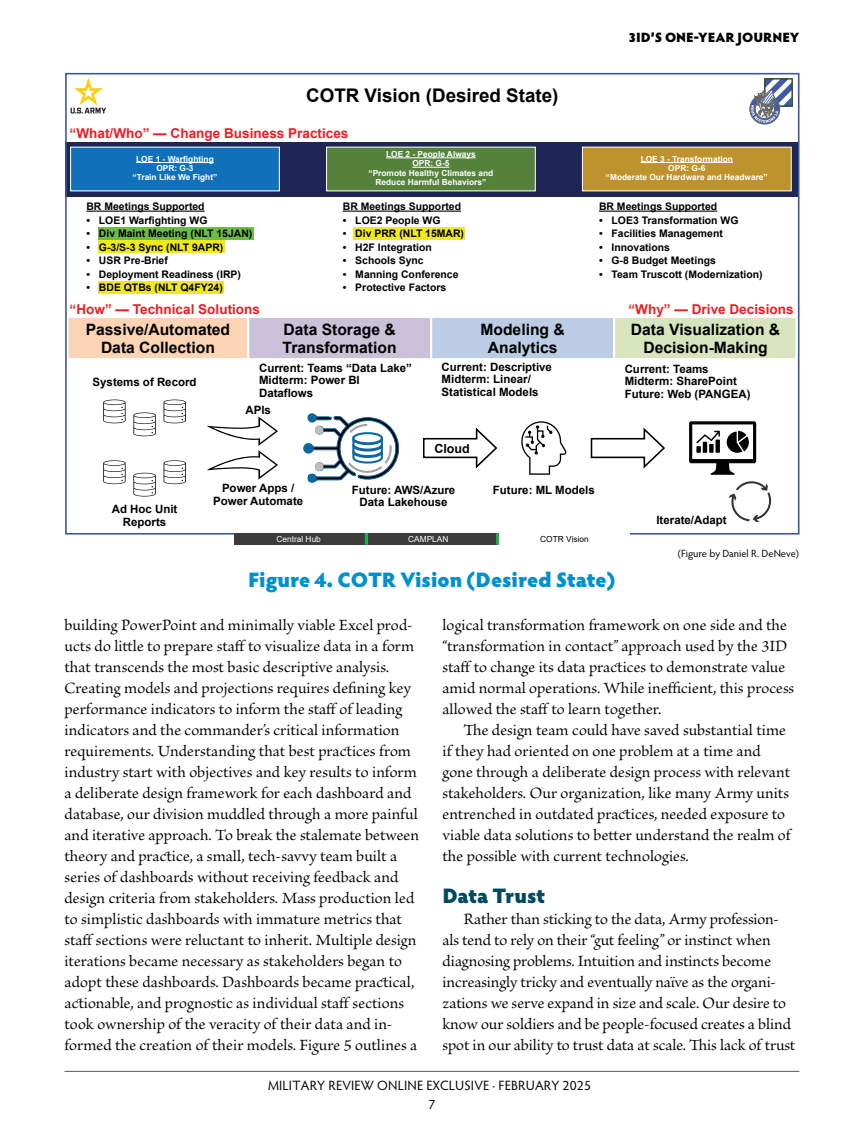
<style>
.page{position:relative;width:864px;height:1134px;background:#fff}
.page>*{position:absolute;margin:0;border:0;box-sizing:border-box;transform-origin:0 0}
.figure-table-title{font:900 21px "Hypatia Sans Pro";letter-spacing:-.01em;color:#0090ce}
.subhead__H3{font:900 21px "Hypatia Sans Pro";letter-spacing:-.015em;color:#004a5d}
.t1{font:700 18.75px "Arial";color:#000}
.body{font:16.5px/21px "Brioso Pro";color:#000}
.t2{font:700 15.6px/18.8px "Arial";color:#000;text-align:center}
.t3{font:700 13.5px "Arial";color:#ed1d24}
.t4{font:13.5px/19.5px "Hypatia Sans Pro";letter-spacing:.01em;color:#000;text-align:center}
.t5{font:900 13.5px "Hypatia Sans Pro";color:#000}
.t6{font:700 12.45px "Arial";color:#000}
.t7{font:700 11.55px/12.5px "Arial";color:#000;text-align:center}
.t8{font:700 10.5px "Arial";color:#000}
.t9{font:10.5px "Hypatia Sans Pro";color:#000}
.t10{font:700 8.4px/9.4px "Arial";color:#fff;text-align:center}
.t11{font:8.4px "Arial";color:#fff}
.t12{font:8.4px "Arial";color:#000}
</style>
<div class="page">
<hr style="left:65px;top:1071px;width:734px;height:1px;background:#58595b">
<svg style="left:65px;top:142px;width:733px;height:54px;background:#282f5d"></svg>
<div style="left:68px;top:317px;width:180px;height:42px;background:#fad4b5"></div>
<div style="left:66px;top:316px;width:184px;height:44px;border:2px solid #fff"></div>
<div style="left:248px;top:317px;width:183px;height:42px;background:#cbc1d9"></div>
<div style="left:247px;top:316px;width:185px;height:44px;border:2px solid #fff"></div>
<div style="left:431px;top:317px;width:183px;height:42px;background:#bacde4"></div>
<div style="left:430px;top:316px;width:185px;height:44px;border:2px solid #fff"></div>
<div style="left:614px;top:317px;width:182px;height:42px;background:#d7e4be"></div>
<div style="left:613px;top:316px;width:184px;height:44px;border:2px solid #fff"></div>
<svg style="left:521px;top:421px;width:46px;height:54px"></svg>
<svg style="left:304px;top:413px;width:96px;height:69px"></svg>
<svg style="left:689px;top:421px;width:67px;height:54px"></svg>
<svg style="left:71px;top:78px;width:35px;height:35px"></svg>
<svg style="left:750px;top:78px;width:43px;height:46px"></svg>
<svg style="left:590px;top:427px;width:75px;height:42px"></svg>
<svg style="left:164px;top:460px;width:22px;height:24px"></svg>
<svg style="left:133px;top:473px;width:23px;height:24px"></svg>
<svg style="left:103px;top:460px;width:23px;height:24px"></svg>
<svg style="left:164px;top:400px;width:22px;height:23px"></svg>
<svg style="left:133px;top:412px;width:23px;height:24px"></svg>
<svg style="left:103px;top:400px;width:23px;height:23px"></svg>
<svg style="left:207px;top:416px;width:71px;height:64px"></svg>
<div style="left:327px;top:147px;width:208px;height:44px;background:#55823b"></div>
<div style="left:582px;top:147px;width:209px;height:44px;background:#be922d"></div>
<div style="left:234px;top:533px;width:132px;height:12px;background:#3b3b3a"></div>
<div style="left:366px;top:533px;width:132px;height:12px;background:#3b3b3a"></div>
<svg style="left:496px;top:533px;width:3px;height:12px"></svg>
<svg style="left:365px;top:533px;width:3px;height:12px"></svg>
<div style="left:98px;top:281px;width:125px;height:13px;background:#f1ea19"></div>
<div style="left:98px;top:240px;width:127px;height:13px;background:#f1ea19"></div>
<div style="left:354px;top:227px;width:111px;height:13px;background:#f1ea19"></div>
<div style="left:98px;top:227px;width:155px;height:13px;background:#6bbd45"></div>
<div style="left:71px;top:147px;width:208px;height:44px;background:#1071ba"></div>
<svg style="left:729px;top:481px;width:42px;height:41px"></svg>
<hr style="left:136px;top:162px;width:78px;height:1px;background:#fff">
<hr style="left:86px;top:211px;width:119px;height:1px;background:#000">
<svg style="left:423px;top:427px;width:75px;height:42px"></svg>
<hr style="left:599px;top:211px;width:118px;height:1px;background:#000">
<hr style="left:343px;top:211px;width:118px;height:1px;background:#000">
<hr style="left:386px;top:157px;width:90px;height:1px;background:#fff">
<hr style="left:412px;top:167px;width:37px;height:1px;background:#fff">
<hr style="left:641px;top:162px;width:92px;height:1px;background:#fff">
<p class="t1" style="left:306px;top:82px;width:254px">COTR Vision (Desired State)</p>
<p class="t3" style="left:70px;top:123px;width:280px">“What/Who” — Change Business Practices</p>
<p class="t5" style="left:629px;top:27px;width:172px">3ID’S ONE-YEAR JOURNEY</p>
<p class="t10" style="left:133px;top:154px;width:86px">LOE 1 - Warfighting<br>OPR: G-3<br>“Train Like We Fight”</p>
<p class="t8" style="left:86px;top:199px;width:120px">BR Meetings Supported</p>
<p class="t8" style="left:86px;top:213px;width:123px">• LOE1 Warfighting WG</p>
<p class="t8" style="left:86px;top:226px;width:167px">• Div Maint Meeting (NLT 15JAN)</p>
<p class="t8" style="left:86px;top:240px;width:138px">• G-3/S-3 Sync (NLT 9APR)</p>
<p class="t8" style="left:86px;top:253px;width:83px">• USR Pre-Brief</p>
<p class="t8" style="left:86px;top:267px;width:156px">• Deployment Readiness (IRP)</p>
<p class="t8" style="left:86px;top:280px;width:138px">• BDE QTBs (NLT Q4FY24)</p>
<p class="t10" style="left:369px;top:149px;width:126px">LOE 2 - People Always<br>OPR: G-5<br>“Promote Healthy Climates and<br>Reduce Harmful Behaviors”</p>
<p class="t10" style="left:606px;top:154px;width:163px">LOE 3 - Transformation<br>OPR: G-6<br>“Moderate Our Hardware and Headware”</p>
<p class="t8" style="left:343px;top:199px;width:120px">BR Meetings Supported</p>
<p class="t8" style="left:343px;top:213px;width:99px">• LOE2 People WG</p>
<p class="t8" style="left:343px;top:226px;width:123px">• Div PRR (NLT 15MAR)</p>
<p class="t8" style="left:343px;top:240px;width:91px">• H2F Integration</p>
<p class="t8" style="left:343px;top:253px;width:82px">• Schools Sync</p>
<p class="t8" style="left:343px;top:267px;width:117px">• Manning Conference</p>
<p class="t8" style="left:343px;top:280px;width:105px">• Protective Factors</p>
<p class="t8" style="left:599px;top:199px;width:120px">BR Meetings Supported</p>
<p class="t8" style="left:599px;top:213px;width:141px">• LOE3 Transformation WG</p>
<p class="t8" style="left:599px;top:226px;width:125px">• Facilities Management</p>
<p class="t8" style="left:599px;top:240px;width:73px">• Innovations</p>
<p class="t8" style="left:599px;top:253px;width:118px">• G-8 Budget Meetings</p>
<p class="t8" style="left:599px;top:267px;width:165px">• Team Truscott (Modernization)</p>
<p class="t3" style="left:70px;top:300px;width:192px">“How” — Technical Solutions</p>
<p class="t3" style="left:629px;top:300px;width:167px">“Why” — Drive Decisions</p>
<p class="t2" style="left:86px;top:320px;width:146px">Passive/Automated<br>Data Collection</p>
<p class="t2" style="left:283px;top:320px;width:115px;text-align:left">Data Storage &amp;<br>Transformation</p>
<p class="t2" style="left:480px;top:320px;width:86px">Modeling &amp;<br>Analytics</p>
<p class="t2" style="left:631px;top:320px;width:151px">Data Visualization &amp;<br>Decision-Making</p>
<p class="t7" style="left:93px;top:376px;width:105px">Systems of Record</p>
<p class="t7" style="left:112px;top:503px;width:67px">Ad Hoc Unit<br>Reports</p>
<p class="t7" style="left:259px;top:361px;width:154px;text-align:left">Current: Teams “Data Lake”<br>Midterm: Power BI<br>Dataflows</p>
<p class="t7" style="left:442px;top:361px;width:112px;text-align:left">Current: Descriptive<br>Midterm: Linear/<br>Statistical Models</p>
<p class="t7" style="left:625px;top:363px;width:127px;text-align:left">Current: Teams<br>Midterm: SharePoint<br>Future: Web (PANGEA)</p>
<p class="t7" style="left:245px;top:404px;width:27px">APIs</p>
<p class="t7" style="left:213px;top:482px;width:92px">Power Apps /<br>Power Automate</p>
<p class="t6" style="left:434px;top:439px;width:37px">Cloud</p>
<p class="t7" style="left:352px;top:484px;width:105px">Future: AWS/Azure<br>Data Lakehouse</p>
<p class="t7" style="left:493px;top:484px;width:103px">Future: ML Models</p>
<p class="t11" style="left:276px;top:533px;width:46px">Central Hub</p>
<p class="t11" style="left:408px;top:533px;width:42px">CAMPLAN</p>
<p class="t12" style="left:540px;top:534px;width:50px">COTR Vision</p>
<p class="figure-table-title" style="left:248px;top:565px;width:369px">Figure 4. COTR Vision (Desired State)</p>
<p class="t7" style="left:656px;top:514px;width:72px">Iterate/Adapt</p>
<p class="t9" style="left:678px;top:546px;width:123px">(Figure by Daniel R. DeNeve)</p>
<p class="body" style="left:64px;top:615px;width:356px">building PowerPoint and minimally viable Excel prod&shy;ucts do little to prepare staff to visualize data in a form that transcends the most basic descriptive analysis.<br>Creating models and projections requires defining key performance indicators to inform the staff of leading indicators and the commander’s critical information requirements. Understanding that best practices from industry start with objectives and key results to inform a deliberate design framework for each dashboard and database, our division muddled through a more painful and iterative approach. To break the stalemate between theory and practice, a small, tech-savvy team built a series of dashboards without receiving feedback and design criteria from stakeholders. Mass production led to simplistic dashboards with immature metrics that staff sections were reluctant to inherit. Multiple design iterations became necessary as stakeholders began to adopt these dashboards. Dashboards became practical, actionable, and prognostic as individual staff sections took ownership of the veracity of their data and in&shy;formed the creation of their models. Figure 5 outlines a</p>
<p class="body" style="left:442px;top:615px;width:353px">logical transformation framework on one side and the “transformation in contact” approach used by the 3ID staff to change its data practices to demonstrate value amid normal operations. While inefficient, this process allowed the staff to learn together.</p>
<p class="body" style="left:442px;top:720px;width:350px;text-indent:21px">The design team could have saved substantial time if they had oriented on one problem at a time and gone through a deliberate design process with relevant stakeholders. Our organization, like many Army units entrenched in outdated practices, needed exposure to viable data solutions to better understand the realm of the possible with current technologies.</p>
<h2 class="subhead__H3" style="left:442px;top:880px;width:105px">Data Trust</h2>
<p class="body" style="left:443px;top:909px;width:354px;text-indent:21px">Rather than sticking to the data, Army profession&shy;als tend to rely on their “gut feeling” or instinct when diagnosing problems. Intuition and instincts become increasingly tricky and eventually naïve as the organi&shy;zations we serve expand in size and scale. Our desire to know our soldiers and be people-focused creates a blind spot in our ability to trust data at scale. This lack of trust</p>
<p class="t4" style="left:268px;top:1075px;width:325px">MILITARY REVIEW ONLINE EXCLUSIVE · FEBRUARY 2025<br>7</p>
</div>
